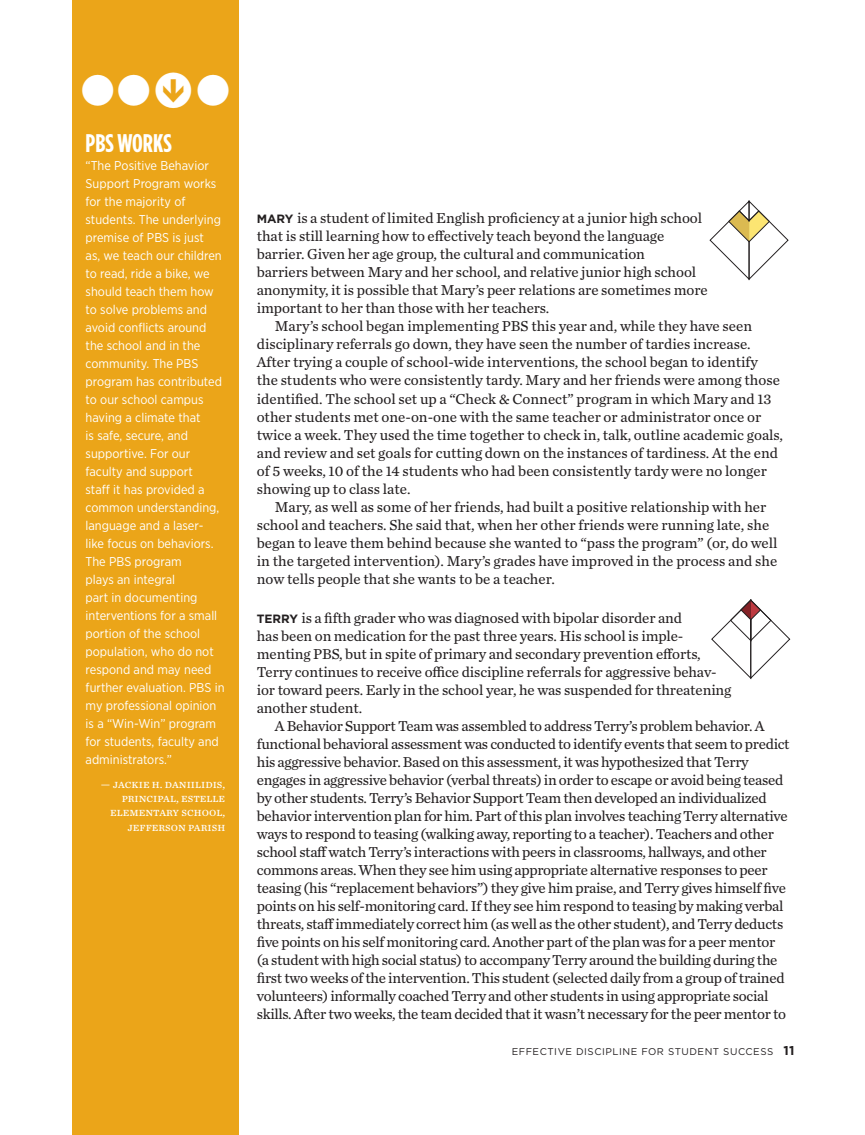
<style>
.page{position:relative;width:865px;height:1135px;background:#fff}
.page>*{position:absolute;margin:0;border:0;box-sizing:border-box;transform-origin:0 0}
.t1{font:48px "Mercury Numeric G2";color:#fff}
.t2{font:700 25.5px "Gotham Condensed";color:#fff}
.t3{font:15px/18px "Chronicle Text G2";letter-spacing:-.005em;color:#231f20}
.t4{font:12.75px/18px "Gotham Narrow";color:#fff}
.t5{font:12px/14.4px "Chronicle Text G2 Roman SC";color:#fff;text-align:right}
.t6{font:700 12px "Gotham";color:#231f20}
.t7{font:9.75px "Gotham";letter-spacing:.055em;color:#231f20}
.s1{font-family:"Gotham";font-weight:700;font-size:12px}
.s2{font-weight:700;font-size:12.75px}
</style>
<div class="page">
<svg style="left:711px;top:599px;width:80px;height:81px"></svg>
<div style="left:72px;top:0;width:167px;height:1134px;background:#eba519"></div>
<svg style="left:709px;top:200px;width:80px;height:81px"></svg>
<h1 class="t1" style="left:80px;top:67px;width:153px">WWQW</h1>
<h2 class="t2" style="left:86px;top:128px;width:87px">PBS WORKS</h2>
<p class="t4" style="left:86px;top:156px;width:140px">“The Positive Behavior<br>Support Program works for the majority of students. The underlying premise of PBS is just<br>as, we teach our children to read, ride a bike, we should teach them how to solve problems and avoid conflicts around the school and in the community. The PBS program has contributed to our school campus having a climate that<br>is safe, secure, and supportive. For our faculty and support<br>staff it has provided a common understanding, language and a laser&shy;like focus on behaviors.<br>The PBS program<br>plays an integral<br>part in documenting interventions for a small portion of the school population, who do not respond and may need further evaluation. PBS in my professional opinion is a “Win-Win” program for students, faculty and administrators.”</p>
<p class="t5" style="left:101px;top:775px;width:126px">— jackie h. daniilidis, principal, estelle elementary school, jefferson parish</p>
<p class="t3" style="left:257px;top:208px;width:452px;text-indent:28px"><span class="s1">Y</span> is a student of limited English proficiency at a junior high school that is still learning how to effectively teach beyond the language barrier. Given her age group, the cultural and communication<br>barriers between Mary and her school, and relative junior high school anonymity, it is possible that Mary’s peer relations are sometimes more important to her than those with her teachers.</p>
<p class="t3" style="left:257px;top:316px;width:527px;text-indent:18px">Mary’s school began implementing PBS this year and, while they have seen disciplinary referrals go down, they have seen the number of tardies increase.<br>After trying a couple of school-wide interventions, the school began to identify<br>the students who were consistently tardy. Mary and her friends were among those identified. The school set up a “Check &amp; Connect” program in which Mary and 13 other students met one-on-one with the same teacher or administrator once or twice a week. They used the time together to check in, talk, outline academic goals, and review and set goals for cutting down on the instances of tardiness. At the end of 5 weeks, 10 of the 14 students who had been consistently tardy were no longer showing up to class late.</p>
<p class="t3" style="left:257px;top:496px;width:522px;text-indent:18px">Mary, as well as some of her friends, had built a positive relationship with her school and teachers. She said that, when her other friends were running late, she began to leave them behind because she wanted to “pass the program” (or, do well in the targeted intervention). Mary’s grades have improved in the process and she now tells people that she wants to be a teacher.</p>
<p class="t6" style="left:257px;top:611px;width:10px">TERR</p>
<p class="t6" style="left:257px;top:212px;width:11px">MAR</p>
<p class="t3" style="left:257px;top:607px;width:476px;text-indent:33px"><span class="s1">Y</span> is a fifth grader who was diagnosed with bipolar disorder and<br>has been on medication for the past three years. His school is imple&shy;menting PBS, but in spite of primary and secondary prevention efforts, Terry continues to receive office discipline referrals for aggressive behav&shy;ior toward peers. Early in the school year, he was suspended for threatening another student.</p>
<p class="t3" style="left:257px;top:715px;width:534px;text-indent:18px">A Behavior Support Team was assembled to address Terry’s problem behavior. A functional behavioral assessment was conducted to identify events that seem to predict his aggressive behavior. Based on this assessment, it was hypothesized that Terry engages in aggressive behavior (verbal threats) in order to escape or avoid being teased by other students. Terry’s Behavior Support Team then developed an individualized behavior intervention plan for him. Part of this plan involves teaching Terry alternative ways to respond to teasing (walking away, reporting to a teacher). Teachers and other school staff watch Terry’s interactions with peers in classrooms, hallways, and other commons areas. When they see him using appropriate alternative responses to peer teasing (his “replacement behaviors”) they give him praise, and Terry gives himself five points on his self-monitoring card. If they see him respond to teasing by making verbal threats, staff immediately correct him (as well as the other student), and Terry deducts five points on his self monitoring card. Another part of the plan was for a peer mentor (a student with high social status) to accompany Terry around the building during the first two weeks of the intervention. This student (selected daily from a group of trained volunteers) informally coached Terry and other students in using appropriate social skills. After two weeks, the team decided that it wasn’t necessary for the peer mentor to</p>
<p class="t7" style="left:511px;top:1046px;width:182px">EFFECTIVE DISCIPLINE FOR STUDE</p>
<p class="t7" style="left:704px;top:1046px;width:91px">NT SUCCESS <span class="s2">11</span></p>
</div>
